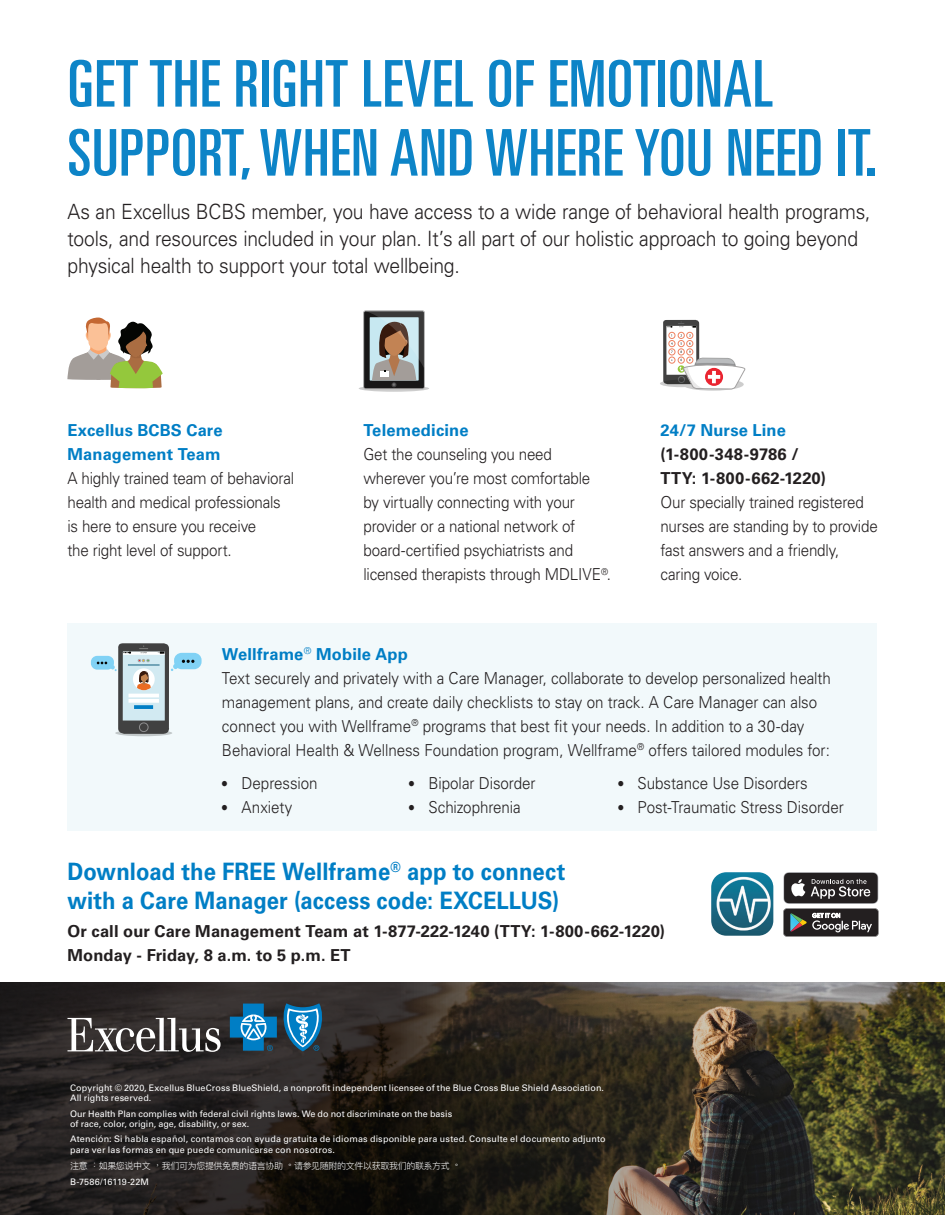
<style>
.page{position:relative;width:945px;height:1215px;background:#fff}
.page>*{position:absolute;margin:0;border:0;box-sizing:border-box;transform-origin:0 0}
.t1{font:ultra-condensed 64.5px/69px "Univers LT Std";letter-spacing:.01em;color:#007ec5}
.Body_Copy{font:700 24px/28.5px "Univers LT Std";color:#007ec5;scale:.92 1}
.Body_Copy-2{font:300 21px/27px "Univers LT Std";letter-spacing:-.01em;color:#231f20;scale:.92 1}
.Blue_Bold_Subhead{font:300 16.5px/24px "Univers LT Std";letter-spacing:-.01em;color:#231f20;scale:.92 1}
.Body_Copy-3{font:700 16.5px/24px "Univers LT Std";letter-spacing:.01em;color:#231f20}
.Subhead{font:9px/10.8px "Univers LT Std";letter-spacing:.01em;color:#fff}
.t2{font:300 9px "Ping Fang HK";letter-spacing:-.04em;color:#fff}
.s1{font-weight:700;color:#007ec5}
.s2{font-weight:700}
.s3{font-size:15px}
</style>
<div class="page">
<img style="left:830px;top:982px;width:115px;height:233px">
<svg style="left:0;top:982px;width:830px;height:233px;background:#2f2a23"></svg>
<svg style="left:68px;top:1018px;width:153px;height:34px"></svg>
<svg style="left:230px;top:1004px;width:47px;height:47px;background:#2d739b"></svg>
<svg style="left:283px;top:1003px;width:40px;height:48px;background:#3b7da3"></svg>
<div style="left:68px;top:623px;width:810px;height:208px;background:#f2f9fb"></div>
<svg style="left:660px;top:320px;width:86px;height:71px"></svg>
<svg style="left:359px;top:311px;width:70px;height:81px;background:#92918d"></svg>
<svg style="left:68px;top:318px;width:95px;height:71px"></svg>
<div style="left:115px;top:730px;width:57px;height:6px;background:#c2c8c9;border-radius:50%"></div>
<svg style="left:91px;top:643px;width:111px;height:91px"></svg>
<img style="left:712px;top:873px;width:60px;height:62px">
<div style="left:708px;top:869px;width:68px;height:70px;border:3px solid #fff;border-radius:17px"></div>
<svg style="left:783px;top:872px;width:96px;height:65px;background:#595758"></svg>
<h1 class="t1" style="left:68px;top:49px;width:811px">GET THE RIGHT LEVEL OF EMOTIONAL<br>SUPPORT, WHEN AND WHERE YOU NEED IT.</h1>
<p class="Body_Copy-2" style="left:68px;top:198px;width:874px">As an Excellus BCBS member, you have access to a wide range of behavioral health programs, tools, and resources included in your plan. It’s all part of our holistic approach to going beyond physical health to support your total wellbeing.</p>
<p class="Blue_Bold_Subhead" style="left:68px;top:419px;width:248px"><span class="s1">Excellus BCBS Care<br>Management Team<br></span>A highly trained team of behavioral health and medical professionals is here to ensure you receive<br>the right level of support.</p>
<p class="Blue_Bold_Subhead" style="left:363px;top:419px;width:271px"><span class="s1">Telemedicine<br></span>Get the counseling you need wherever you’re most comfortable<br>by virtually connecting with your provider or a national network of board-certified psychiatrists and licensed therapists through MDLIVE<sup>®</sup>.</p>
<p class="Blue_Bold_Subhead" style="left:661px;top:419px;width:238px"><span class="s1">24/7 Nurse Line </span><span class="s2">(1-800-348-9786 /<br>TTY: 1-800-662-1220)<br></span>Our specially trained registered nurses are standing by to provide fast answers and a friendly, caring voice.</p>
<p class="Blue_Bold_Subhead" style="left:222px;top:642px;width:663px"><span class="s1">Wellframe</span><sup>®</sup> <span class="s1">Mobile App<br></span>Text securely and privately with a Care Manager, collaborate to develop personalized health management plans, and create daily checklists to stay on track. A Care Manager can also connect you with Wellframe<sup>®</sup> programs that best fit your needs. In addition to a 30-day Behavioral Health &amp; Wellness Foundation program, Wellframe<sup>®</sup> offers tailored modules for:</p>
<p class="Blue_Bold_Subhead" style="left:221px;top:771px;width:106px"><span class="s3">•</span> Depression</p>
<p class="Blue_Bold_Subhead" style="left:221px;top:795px;width:79px"><span class="s3">•</span> Anxiety</p>
<p class="Blue_Bold_Subhead" style="left:617px;top:771px;width:208px"><span class="s3">•</span> Substance Use Disorders</p>
<p class="Blue_Bold_Subhead" style="left:617px;top:795px;width:248px"><span class="s3">•</span> Post-Traumatic Stress Disorder</p>
<p class="Blue_Bold_Subhead" style="left:408px;top:771px;width:140px"><span class="s3">•</span> Bipolar Disorder</p>
<p class="Blue_Bold_Subhead" style="left:408px;top:795px;width:124px"><span class="s3">•</span> Schizophrenia</p>
<p class="Body_Copy" style="left:68px;top:858px;width:543px">Download the FREE Wellframe<sup>®</sup> app to connect with a Care Manager (access code: EXCELLUS)</p>
<p class="Body_Copy-3" style="left:68px;top:919px;width:599px">Or call our Care Management Team at 1-877-222-1240 (TTY: 1-800-662-1220)<br>Monday - Friday, 8 a.m. to 5 p.m. ET</p>
<p class="Subhead" style="left:70px;top:1082px;width:535px">Copyright © 2020, Excellus BlueCross BlueShield, a nonprofit independent licensee of the Blue Cross Blue Shield Association.<br>All rights reserved.</p>
<p class="Subhead" style="left:70px;top:1108px;width:384px">Our Health Plan complies with federal civil rights laws. We do not discriminate on the basis of race, color, origin, age, disability, or sex.</p>
<p class="Subhead" style="left:70px;top:1134px;width:537px">Atención: Si habla español, contamos con ayuda gratuita de idiomas disponible para usted. Consulte el documento adjunto para ver las formas en que puede comunicarse con nosotros.</p>
<p class="t2" style="left:70px;top:1161px;width:393px">注意 ：如果您说中文 ，我们可为您提供免费的语言协助 。请参见随附的文件以获取我们的联系方式 。</p>
<p class="Subhead" style="left:70px;top:1176px;width:80px">B-7586/16119-22M</p>
</div>
